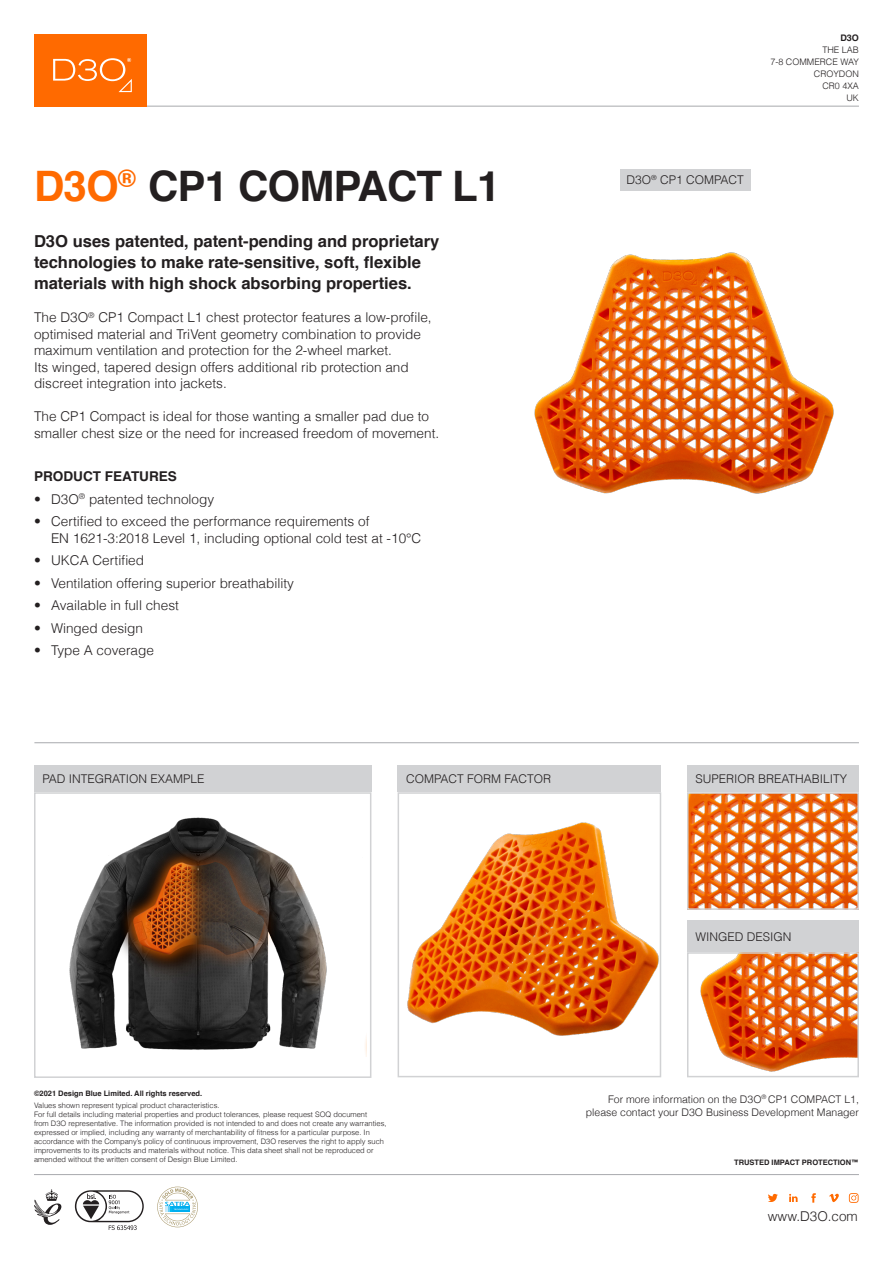
<style>
.page{position:relative;width:893px;height:1263px;background:#fff}
.page>*{position:absolute;margin:0;border:0;box-sizing:border-box;transform-origin:0 0}
.t1{font:700 42px "Helvetica";letter-spacing:-.02em;color:#231f20}
._01_Intro_copy{font:700 16.5px/21px "Helvetica";color:#231f20}
._02_Body_copy{font:300 13.5px/16.5px "Helvetica";color:#231f20}
._03_Body_Titles{font:700 13.5px "Helvetica";color:#231f20}
.t2{font:300 12px "Helvetica";color:#231f20}
.t3{font:300 10.5px "Helvetica";color:#231f20}
.t4{font:300 9px/12px "Helvetica";color:#231f20;text-align:right}
.t5{font:700 9px "Helvetica";color:#231f20}
.t6{font:300 7.5px/9px "Helvetica";color:#231f20}
.t7{font:700 7.5px "Helvetica";color:#231f20}
.s1{color:#ff6a00}
</style>
<div class="page">
<hr style="left:34px;top:106px;width:825px;height:1px;background:#a8a9ad">
<svg style="left:34px;top:1189px;width:27px;height:36px"></svg>
<hr style="left:34px;top:1174px;width:825px;height:1px;background:#a8a9ad">
<svg style="left:157px;top:1187px;width:41px;height:40px"></svg>
<svg style="left:75px;top:1190px;width:69px;height:40px"></svg>
<svg style="left:789px;top:1194px;width:9px;height:8px"></svg>
<svg style="left:768px;top:1194px;width:10px;height:8px"></svg>
<svg style="left:811px;top:1193px;width:5px;height:10px"></svg>
<svg style="left:829px;top:1194px;width:10px;height:8px"></svg>
<svg style="left:849px;top:1193px;width:10px;height:10px"></svg>
<div style="left:34px;top:34px;width:112px;height:72px;background:#ff6a00"></div>
<svg style="left:53px;top:58px;width:79px;height:34px"></svg>
<img style="left:69px;top:817px;width:298px;height:239px">
<div style="left:34px;top:792px;width:337px;height:286px;border:2px solid #d1d2d4"></div>
<img style="left:700px;top:955px;width:156px;height:117px">
<div style="left:687px;top:952px;width:172px;height:125px;border:2px solid #d1d2d4"></div>
<img style="left:690px;top:795px;width:166px;height:112px">
<div style="left:687px;top:792px;width:172px;height:118px;border:2px solid #d1d2d4"></div>
<img style="left:407px;top:822px;width:251px;height:214px">
<div style="left:398px;top:792px;width:263px;height:285px;border:2px solid #d1d2d4"></div>
<hr style="left:34px;top:742px;width:825px;height:1px;background:#a8a9ad">
<div style="left:398px;top:765px;width:263px;height:27px;background:#d1d2d4"></div>
<div style="left:34px;top:765px;width:337px;height:27px;background:#d1d2d4"></div>
<div style="left:687px;top:921px;width:172px;height:31px;background:#d1d2d4"></div>
<div style="left:620px;top:169px;width:130px;height:22px;background:#d1d2d4"></div>
<div style="left:687px;top:765px;width:172px;height:27px;background:#d1d2d4"></div>
<img style="left:534px;top:252px;width:300px;height:242px">
<p class="t1" style="left:34px;top:152px;width:468px"><span class="s1">D3O</span><sup>®</sup> CP1 COMPACT L1</p>
<p class="_01_Intro_copy" style="left:34px;top:231px;width:407px">D3O uses patented, patent-pending and proprietary technologies to make rate-sensitive, soft, flexible materials with high shock absorbing properties.</p>
<p class="_02_Body_copy" style="left:34px;top:308px;width:399px">The D3O<sup>®</sup> CP1 Compact L1 chest protector features a low-profile, optimised material and TriVent geometry combination to provide maximum ventilation and protection for the 2-wheel market.<br>Its winged, tapered design offers additional rib protection and discreet integration into jackets.</p>
<p class="_02_Body_copy" style="left:34px;top:407px;width:407px">The CP1 Compact is ideal for those wanting a smaller pad due to smaller chest size or the need for increased freedom of movement.</p>
<p class="_03_Body_Titles" style="left:34px;top:465px;width:144px">PRODUCT FEATURES</p>
<p class="_02_Body_copy" style="left:34px;top:490px;width:182px">• D3O<sup>®</sup> patented technology</p>
<p class="_02_Body_copy" style="left:51px;top:512px;width:372px;text-indent:-17px">• Certified to exceed the performance requirements of<br>EN 1621-3:2018 Level 1, including optional cold test at -10°C</p>
<p class="_02_Body_copy" style="left:34px;top:551px;width:111px">• UKCA Certified</p>
<p class="_02_Body_copy" style="left:34px;top:574px;width:262px">• Ventilation offering superior breathability</p>
<p class="_02_Body_copy" style="left:34px;top:596px;width:146px">• Available in full chest</p>
<p class="_02_Body_copy" style="left:34px;top:619px;width:110px">• Winged design</p>
<p class="_02_Body_copy" style="left:34px;top:641px;width:121px">• Type A coverage</p>
<p class="t2" style="left:43px;top:769px;width:164px">PAD INTEGRATION EXAMPLE</p>
<p class="t2" style="left:406px;top:769px;width:147px">COMPACT FORM FACTOR</p>
<p class="t5" style="left:840px;top:30px;width:20px">D3O</p>
<p class="t4" style="left:770px;top:43px;width:90px">THE LAB<br>7-8 COMMERCE WAY<br>CROYDON<br>CR0 4XA<br>UK</p>
<p class="t2" style="left:626px;top:170px;width:119px">D3O<sup>®</sup> CP1 COMPACT</p>
<p class="t2" style="left:695px;top:769px;width:153px">SUPERIOR BREATHABILITY</p>
<p class="t2" style="left:695px;top:927px;width:98px">WINGED DESIGN</p>
<p class="t7" style="left:34px;top:1087px;width:170px">©2021 Design Blue Limited. All rights reserved.</p>
<p class="t6" style="left:34px;top:1100px;width:354px">Values shown represent typical product characteristics.<br>For full details including material properties and product tolerances, please request SOQ document<br>from D3O representative. The information provided is not intended to and does not create any warranties, expressed or implied, including any warranty of merchantability of fitness for a particular purpose. In accordance with the Company’s policy of continuous improvement, D3O reserves the right to apply such improvements to its products and materials without notice. This data sheet shall not be reproduced or amended without the written consent of Design Blue Limited.</p>
<p class="t3" style="left:608px;top:1090px;width:252px">For more information on the D3O<sup>®</sup> CP1 COMPACT L1,</p>
<p class="t3" style="left:586px;top:1104px;width:275px">please contact your D3O Business Development Manager</p>
<p class="t7" style="left:734px;top:1157px;width:126px">TRUSTED IMPACT PROTECTION™</p>
<p class="_02_Body_copy" style="left:768px;top:1207px;width:92px">www.D3O.com</p>
</div>
